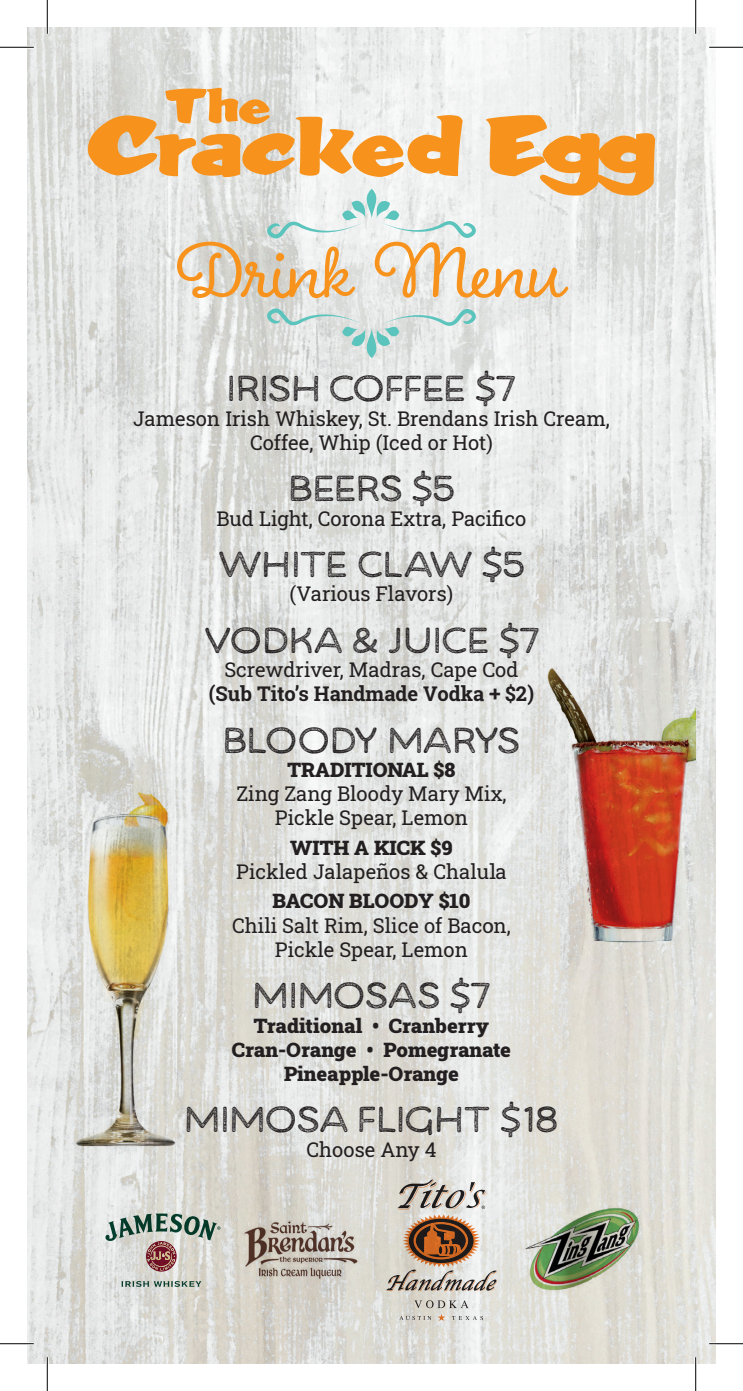
<style>
.page{position:relative;width:743px;height:1391px;background:#fff}
.page>*{position:absolute;margin:0;border:0;box-sizing:border-box;transform-origin:0 0}
.t1{font:83.7px "Boucherie Cursive";letter-spacing:-.01em;color:#f7931d}
.t2{font:36px "Bosk Hand Press";letter-spacing:.02em;color:#231f20}
.t3{font:36px "Bosk Hand Press";color:#231f20}
.t4{font:20.25px/24.3px "Roboto Slab";color:#231f20;text-align:center}
.t5{font:900 20.25px/24.3px "Roboto Slab";color:#231f20;text-align:center}
.t6{font:700 20.25px "Roboto Slab";color:#231f20}
</style>
<div class="page">
<img style="left:27px;top:27px;width:689px;height:1337px">
<svg style="left:486px;top:115px;width:169px;height:80px;background:#f0b876"></svg>
<svg style="left:88px;top:88px;width:374px;height:89px"></svg>
<svg style="left:267px;top:308px;width:209px;height:50px;background:#d2dfdd"></svg>
<svg style="left:267px;top:189px;width:209px;height:49px"></svg>
<img style="left:491px;top:577px;width:204px;height:410px">
<img style="left:47px;top:782px;width:168px;height:408px">
<svg style="left:121px;top:1281px;width:80px;height:5px"></svg>
<svg style="left:105px;top:1213px;width:115px;height:58px;background:#b3b3ac"></svg>
<img style="left:242px;top:1220px;width:118px;height:60px">
<svg style="left:399px;top:1300px;width:84px;height:21px;background:#d0cec8"></svg>
<svg style="left:386px;top:1179px;width:111px;height:112px;background:#b9aa9d"></svg>
<img style="left:523px;top:1206px;width:117px;height:88px">
<hr style="left:0;top:46px;width:34px;height:3px;background:#fff">
<hr style="left:709px;top:46px;width:33px;height:3px;background:#fff">
<hr style="left:0;top:1342px;width:34px;height:3px;background:#fff">
<hr style="left:709px;top:1342px;width:33px;height:3px;background:#fff">
<hr style="left:46px;top:0;width:3px;height:34px;background:#fff">
<hr style="left:46px;top:1357px;width:3px;height:33px;background:#fff">
<hr style="left:694px;top:0;width:3px;height:34px;background:#fff">
<hr style="left:694px;top:1357px;width:3px;height:33px;background:#fff">
<hr style="left:0;top:47px;width:34px;height:1px;background:#000">
<hr style="left:709px;top:47px;width:33px;height:1px;background:#000">
<hr style="left:0;top:1343px;width:34px;height:1px;background:#000">
<hr style="left:709px;top:1343px;width:33px;height:1px;background:#000">
<hr style="left:47px;top:0;width:1px;height:34px;background:#000">
<hr style="left:47px;top:1357px;width:1px;height:33px;background:#000">
<hr style="left:695px;top:0;width:1px;height:34px;background:#000">
<hr style="left:695px;top:1357px;width:1px;height:33px;background:#000">
<h1 class="t1" style="left:177px;top:219px;width:390px">Drink Menu</h1>
<h2 class="t3" style="left:228px;top:368px;width:288px">IRISH COFFEE $7</h2>
<p class="t4" style="left:133px;top:406px;width:478px">Jameson Irish Whiskey, St. Brendans Irish Cream,<br>Coffee, Whip (Iced or Hot)</p>
<h2 class="t2" style="left:289px;top:468px;width:167px">BEERS $5</h2>
<p class="t4" style="left:216px;top:505px;width:311px">Bud Light, Corona Extra, Pacifico</p>
<h2 class="t3" style="left:219px;top:543px;width:306px">WHITE CLAW $5</h2>
<p class="t4" style="left:289px;top:581px;width:165px">(Various Flavors)</p>
<h2 class="t2" style="left:204px;top:619px;width:336px">VODKA &amp; JUICE $7</h2>
<p class="t4" style="left:224px;top:657px;width:296px">Screwdriver, Madras, Cape Cod</p>
<p class="t6" style="left:209px;top:680px;width:327px">(Sub Tito’s Handmade Vodka + $2)</p>
<h2 class="t2" style="left:223px;top:719px;width:298px">BLOODY MARYS</h2>
<p class="t5" style="left:287px;top:757px;width:169px">TRADITIONAL $8</p>
<p class="t4" style="left:236px;top:781px;width:271px">Zing Zang Bloody Mary Mix,<br>Pickle Spear, Lemon</p>
<p class="t5" style="left:290px;top:834px;width:164px">WITH A KICK $9</p>
<p class="t4" style="left:236px;top:859px;width:272px">Pickled Jalapeños &amp; Chalula</p>
<p class="t5" style="left:272px;top:888px;width:199px">BACON BLOODY $10</p>
<p class="t4" style="left:232px;top:912px;width:280px">Chili Salt Rim, Slice of Bacon,<br>Pickle Spear, Lemon</p>
<h2 class="t2" style="left:253px;top:974px;width:238px">MIMOSAS $7</h2>
<p class="t5" style="left:232px;top:1012px;width:280px">Traditional • Cranberry<br>Cran-Orange • Pomegranate<br>Pineapple-Orange</p>
<h2 class="t2" style="left:185px;top:1099px;width:374px">MIMOSA FLIGHT $18</h2>
<p class="t4" style="left:306px;top:1136px;width:131px">Choose Any 4</p>
</div>
